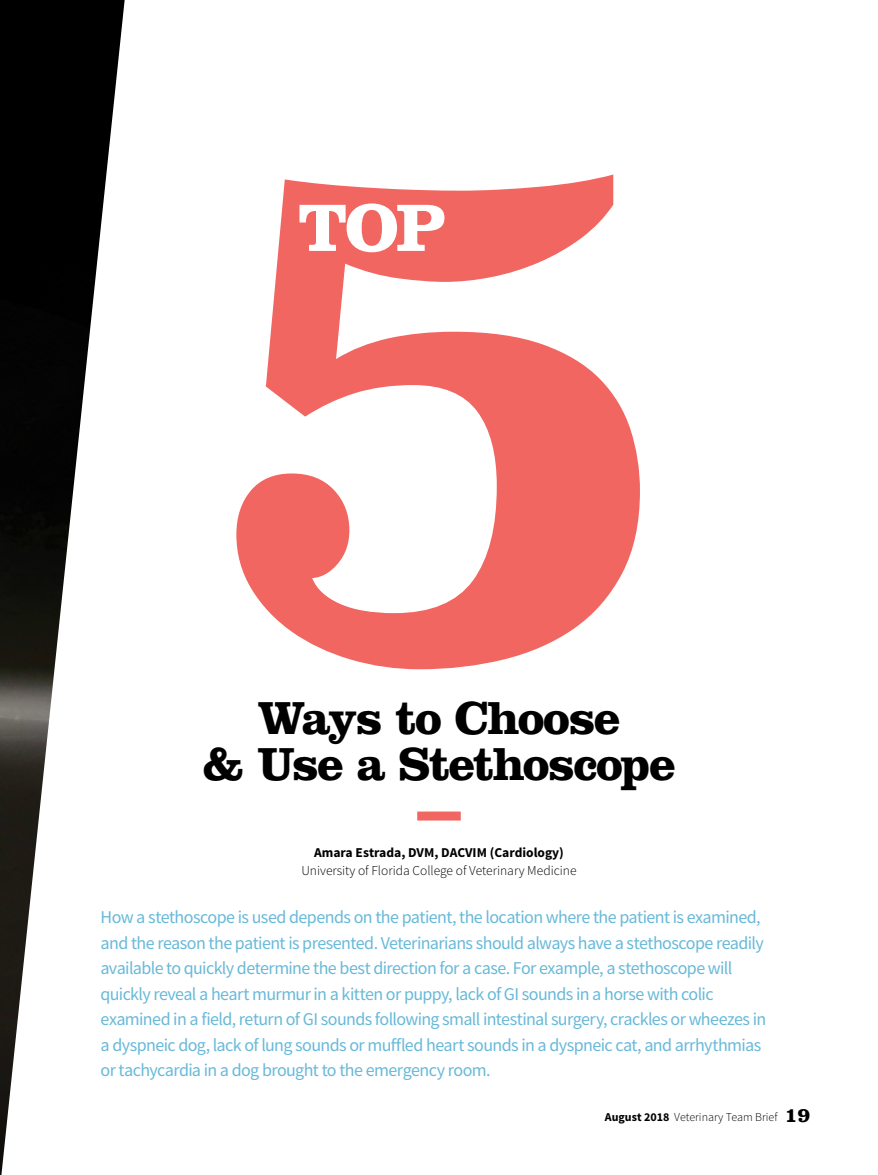
<style>
.page{position:relative;width:878px;height:1175px;background:#fff}
.page>*{position:absolute;margin:0;border:0;box-sizing:border-box;transform-origin:0 0}
.t1{font:700 69.45px "Clarendon LT Std";color:#fff}
.t2{font:700 48px/46.5px "Clarendon LT Std";letter-spacing:-.035em;color:#000;text-align:center}
.t3{font:18px/25.5px "Source Sans Pro";letter-spacing:-.035em;color:#68b9d9}
.t4{font:300 13.5px "Source Sans Pro";color:#000}
.t5{font:700 13.5px "Source Sans Pro";color:#000}
.t6{font:300 12px "Source Sans Pro";color:#000}
.s1{font-weight:700}
.s2{font-family:"Clarendon LT Std";font-weight:700;font-size:21px}
</style>
<div class="page">
<div style="left:417px;top:811px;width:43px;height:9px;background:#f16661"></div>
<img style="left:0;top:0;width:125px;height:1174px">
<svg style="left:236px;top:174px;width:404px;height:495px;fill:#f16661"></svg>
<h1 class="t1" style="left:297px;top:186px;width:150px">TOP</h1>
<h2 class="t2" style="left:202px;top:693px;width:475px">Ways to Choose<br>&amp; Use a Stethoscope</h2>
<p class="t5" style="left:314px;top:843px;width:251px">Amara Estrada, DVM, DACVIM (Cardiology)</p>
<p class="t4" style="left:301px;top:862px;width:277px">University of Florida College of Veterinary Medicine</p>
<p class="t3" style="left:100px;top:904px;width:667px">How a stethoscope is used depends on the patient, the location where the patient is examined, and the reason the patient is presented. Veterinarians should always have a stethoscope readily available to quickly determine the best direction for a case. For example, a stethoscope will quickly reveal a heart murmur in a kitten or puppy, lack of GI sounds in a horse with colic examined in a field, return of GI sounds following small intestinal surgery, crackles or wheezes in a dyspneic dog, lack of lung sounds or muffled heart sounds in a dyspneic cat, and arrhythmias or tachycardia in a dog brought to the emergency room.</p>
<p class="t6" style="left:604px;top:1109px;width:207px"><span class="s1">August 2018</span> Veterinary Team Brief <span class="s2">19</span></p>
</div>
